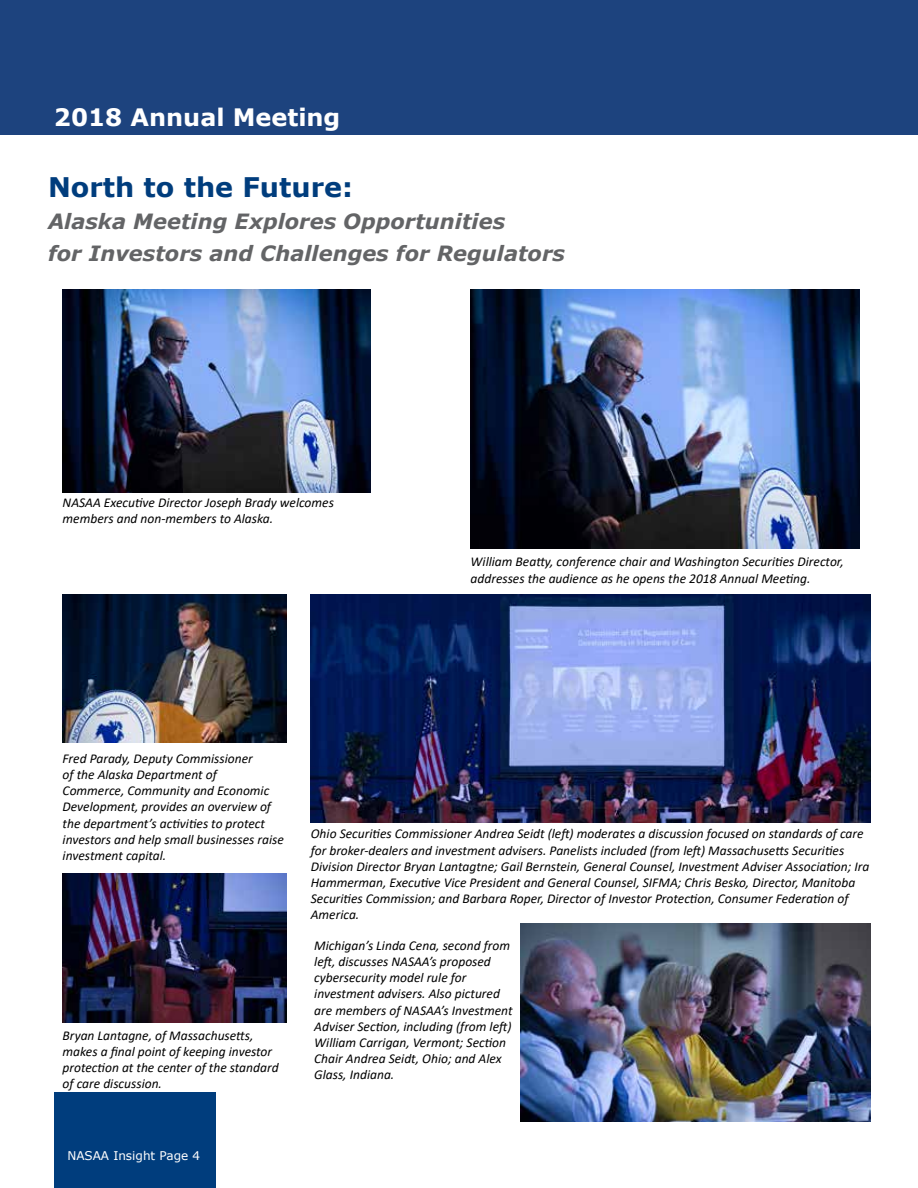
<style>
.page{position:relative;width:918px;height:1188px;background:#fff}
.page>*{position:absolute;margin:0;border:0;box-sizing:border-box;transform-origin:0 0}
.t1{font:700 27px "Verdana";color:#003d7d}
.t2{font:700 24px "Verdana";color:#fff}
.t3{font:italic 700 21px/32.2px "Verdana";color:#636466}
.t4{font:italic 13.5px/16.2px "Calibri";color:#000}
.t5{font:12px "Verdana";color:#fff}
</style>
<div class="page">
<div style="left:0;top:0;width:918px;height:135px;background:#1d437e"></div>
<div style="left:54px;top:1092px;width:162px;height:96px;background:#003d7d"></div>
<img style="left:471px;top:289px;width:389px;height:259px">
<img style="left:63px;top:594px;width:224px;height:148px">
<img style="left:520px;top:923px;width:350px;height:198px">
<img style="left:311px;top:594px;width:560px;height:229px">
<img style="left:63px;top:289px;width:308px;height:203px">
<img style="left:63px;top:874px;width:224px;height:148px">
<h2 class="t2" style="left:54px;top:100px;width:288px">2018 Annual Meeting</h2>
<h1 class="t1" style="left:48px;top:168px;width:306px">North to the Future:</h1>
<h3 class="t3" style="left:48px;top:205px;width:518px">Alaska Meeting Explores Opportunities<br>for Investors and Challenges for Regulators</h3>
<p class="t4" style="left:63px;top:494px;width:273px">NASAA Executive Director Joseph Brady welcomes members and non-members to Alaska.</p>
<p class="t4" style="left:471px;top:553px;width:375px">William Beatty, conference chair and Washington Securities Director, addresses the audience as he opens the 2018 Annual Meeting.</p>
<p class="t4" style="left:63px;top:750px;width:223px">Fred Parady, Deputy Commissioner<br>of the Alaska Department of<br>Commerce, Community and Economic Development, provides an overview of the department’s activities to protect investors and help small businesses raise investment capital.</p>
<p class="t4" style="left:63px;top:1027px;width:217px">Bryan Lantagne, of Massachusetts, makes a final point of keeping investor protection at the center of the standard of care discussion.</p>
<p class="t5" style="left:68px;top:1147px;width:134px">NASAA Insight Page 4</p>
<p class="t4" style="left:311px;top:825px;width:560px">Ohio Securities Commissioner Andrea Seidt (left) moderates a discussion focused on standards of care for broker-dealers and investment advisers. Panelists included (from left) Massachusetts Securities Division Director Bryan Lantagtne; Gail Bernstein, General Counsel, Investment Adviser Association; Ira Hammerman, Executive Vice President and General Counsel, SIFMA; Chris Besko, Director, Manitoba Securities Commission; and Barbara Roper, Director of Investor Protection, Consumer Federation of America.</p>
<p class="t4" style="left:314px;top:937px;width:200px">Michigan’s Linda Cena, second from left, discusses NASAA’s proposed cybersecurity model rule for investment advisers. Also pictured are members of NASAA’s Investment Adviser Section, including (from left)<br>William Carrigan, Vermont; Section Chair Andrea Seidt, Ohio; and Alex Glass, Indiana.</p>
</div>
